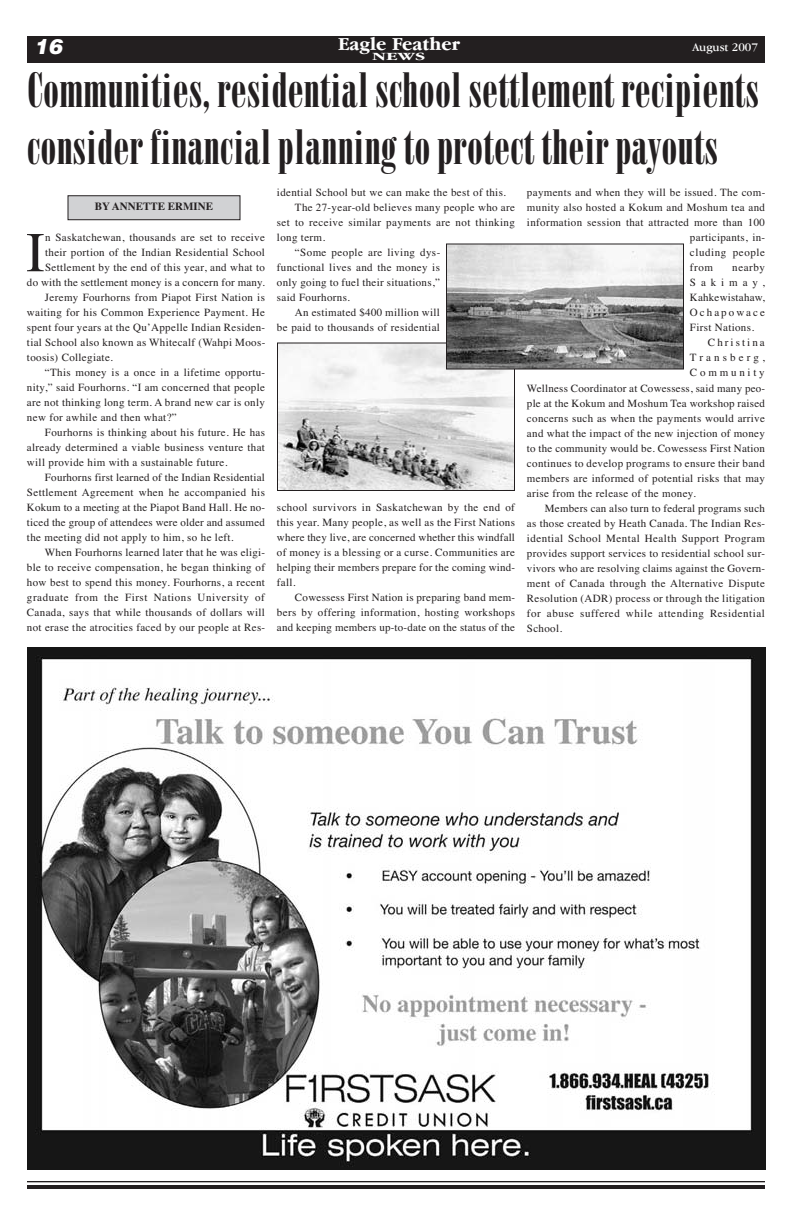
<style>
.page{position:relative;width:792px;height:1224px;background:#fff}
.page>*{position:absolute;margin:0;border:0;box-sizing:border-box;transform-origin:0 0}
.t1{font:56.3px "Times";color:#231f20}
.t2{font:48px/57.6px "Bodoni Poster Compressed";letter-spacing:.005em;color:#231f20}
.t3{font:italic 900 21px "Helvetica";color:#fff}
.t4{font:700 19px "Garamond IT Cby BT";color:#fff}
.t5{font:12px "Garamond IT Cby BT";color:#fff}
.t6{font:700 11.4px "Garamond IT Cby BT";color:#fff;scale:1.67 1}
.t7{font:11px/15px "Times";letter-spacing:.03em;color:#231f20;text-align:justify}
.t8{font:11px "Times";letter-spacing:.05em;color:#231f20}
.t9{font:11px "Times";letter-spacing:.185em;color:#231f20}
.t10{font:700 11px "Times";color:#231f20}
.t11{font:11px "Times";letter-spacing:.285em;color:#231f20}
.t12{font:11px "Times";letter-spacing:.255em;color:#231f20}
.t13{font:11px "Times";letter-spacing:.445em;color:#231f20}
</style>
<div class="page">
<div style="left:27px;top:36px;width:738px;height:27px;background:#231f20"></div>
<hr style="left:27px;top:1181px;width:738px;height:1px;background:#231f20">
<hr style="left:27px;top:1185px;width:738px;height:4px;background:#231f20">
<img style="left:27px;top:648px;width:738px;height:522px">
<img style="left:279px;top:344px;width:234px;height:145px">
<div style="left:277px;top:342px;width:238px;height:149px;border:1px solid #231f20"></div>
<img style="left:448px;top:246px;width:234px;height:122px">
<div style="left:446px;top:244px;width:238px;height:126px;border:1px solid #231f20"></div>
<div style="left:68px;top:196px;width:172px;height:24px;background:#d1d2d4"></div>
<div style="left:68px;top:195px;width:172px;height:25px;border:1px solid #231f20"></div>
<h3 class="t3" style="left:34px;top:34px;width:30px">16</h3>
<h3 class="t4" style="left:338px;top:39px;width:123px">Eagle Feather</h3>
<p class="t6" style="left:372px;top:53px;width:33px">NEWS</p>
<p class="t5" style="left:693px;top:43px;width:67px">August 2007</p>
<h2 class="t2" style="left:27px;top:66px;width:734px">Communities, residential school settlement recipients consider financial planning to protect their payouts</h2>
<p class="t10" style="left:95px;top:200px;width:120px">BY ANNETTE ERMINE</p>
<h1 class="t1" style="left:26px;top:219px;width:20px">I</h1>
<p class="t7" style="left:45px;top:230px;width:221px">n Saskatchewan, thousands are set to receive</p>
<p class="t7" style="left:45px;top:245px;width:221px">their portion of the Indian Residential School</p>
<p class="t7" style="left:45px;top:260px;width:221px">Settlement by the end of this year, and what to</p>
<p class="t7" style="left:27px;top:275px;width:239px">do with the settlement money is a concern for many.</p>
<p class="t7" style="left:45px;top:290px;width:221px">Jeremy Fourhorns from Piapot First Nation is</p>
<p class="t7" style="left:27px;top:305px;width:240px">waiting for his Common Experience Payment. He</p>
<p class="t7" style="left:27px;top:320px;width:240px">spent four years at the Qu’Appelle Indian Residen-</p>
<p class="t7" style="left:27px;top:335px;width:240px">tial School also known as Whitecalf (Wahpi Moos-</p>
<p class="t7" style="left:27px;top:350px;width:87px">toosis) Collegiate.</p>
<p class="t7" style="left:45px;top:365px;width:222px">“This money is a once in a lifetime opportu-</p>
<p class="t7" style="left:27px;top:380px;width:240px">nity,” said Fourhorns. “I am concerned that people</p>
<p class="t7" style="left:27px;top:395px;width:239px">are not thinking long term. A brand new car is only</p>
<p class="t7" style="left:27px;top:410px;width:151px">new for awhile and then what?”</p>
<p class="t7" style="left:45px;top:425px;width:222px">Fourhorns is thinking about his future. He has</p>
<p class="t7" style="left:27px;top:440px;width:240px">already determined a viable business venture that</p>
<p class="t7" style="left:27px;top:455px;width:202px">will provide him with a sustainable future.</p>
<p class="t7" style="left:45px;top:470px;width:221px">Fourhorns first learned of the Indian Residential</p>
<p class="t7" style="left:27px;top:485px;width:239px">Settlement Agreement when he accompanied his</p>
<p class="t7" style="left:27px;top:500px;width:240px">Kokum to a meeting at the Piapot Band Hall. He no-</p>
<p class="t7" style="left:27px;top:515px;width:239px">ticed the group of attendees were older and assumed</p>
<p class="t7" style="left:27px;top:530px;width:208px">the meeting did not apply to him, so he left.</p>
<p class="t7" style="left:45px;top:545px;width:222px">When Fourhorns learned later that he was eligi-</p>
<p class="t7" style="left:27px;top:560px;width:240px">ble to receive compensation, he began thinking of</p>
<p class="t7" style="left:27px;top:575px;width:239px">how best to spend this money. Fourhorns, a recent</p>
<p class="t8" style="left:27px;top:591px;width:239px">graduate from the First Nations University of</p>
<p class="t7" style="left:27px;top:605px;width:240px">Canada, says that while thousands of dollars will</p>
<p class="t7" style="left:27px;top:620px;width:240px">not erase the atrocities faced by our people at Res-</p>
<p class="t7" style="left:277px;top:185px;width:231px">idential School but we can make the best of this.</p>
<p class="t7" style="left:295px;top:200px;width:222px">The 27-year-old believes many people who are</p>
<p class="t7" style="left:277px;top:215px;width:239px">set to receive similar payments are not thinking</p>
<p class="t7" style="left:277px;top:230px;width:50px">long term.</p>
<p class="t7" style="left:295px;top:245px;width:147px">“Some people are living dys-</p>
<p class="t7" style="left:277px;top:260px;width:164px">functional lives and the money is</p>
<p class="t7" style="left:277px;top:275px;width:164px">only going to fuel their situations,”</p>
<p class="t7" style="left:277px;top:290px;width:75px">said Fourhorns.</p>
<p class="t7" style="left:295px;top:305px;width:146px">An estimated $400 million will</p>
<p class="t7" style="left:277px;top:320px;width:164px">be paid to thousands of residential</p>
<p class="t7" style="left:277px;top:500px;width:240px">school survivors in Saskatchewan by the end of this year. Many people, as well as the First Nations where they live, are concerned whether this windfall of money is a blessing or a curse. Communities are helping their members prepare for the coming wind&shy;fall.</p>
<p class="t7" style="left:277px;top:590px;width:240px;text-indent:18px">Cowessess First Nation is preparing band mem&shy;bers by offering information, hosting workshops and keeping members up-to-date on the status of the</p>
<p class="t7" style="left:527px;top:185px;width:240px">payments and when they will be issued. The com-</p>
<p class="t7" style="left:527px;top:200px;width:240px">munity also hosted a Kokum and Moshum tea and</p>
<p class="t7" style="left:527px;top:215px;width:240px">information session that attracted more than 100</p>
<p class="t7" style="left:690px;top:230px;width:77px">participants, in-</p>
<p class="t8" style="left:690px;top:246px;width:77px">cluding people</p>
<p class="t7" style="left:690px;top:260px;width:25px">from</p>
<p class="t7" style="left:732px;top:260px;width:34px">nearby</p>
<p class="t13" style="left:690px;top:276px;width:76px">Sakimay,</p>
<p class="t7" style="left:690px;top:290px;width:77px">Kahkewistahaw,</p>
<p class="t9" style="left:690px;top:306px;width:77px">Ochapowace</p>
<p class="t7" style="left:690px;top:320px;width:66px">First Nations.</p>
<p class="t9" style="left:708px;top:336px;width:58px">Christina</p>
<p class="t11" style="left:690px;top:351px;width:76px">Transberg,</p>
<p class="t12" style="left:690px;top:366px;width:76px">Community</p>
<p class="t7" style="left:527px;top:380px;width:240px">Wellness Coordinator at Cowessess, said many peo-</p>
<p class="t7" style="left:527px;top:395px;width:239px">ple at the Kokum and Moshum Tea workshop raised</p>
<p class="t7" style="left:527px;top:410px;width:240px">concerns such as when the payments would arrive</p>
<p class="t7" style="left:527px;top:425px;width:239px">and what the impact of the new injection of money</p>
<p class="t7" style="left:527px;top:440px;width:239px">to the community would be. Cowessess First Nation</p>
<p class="t7" style="left:527px;top:455px;width:239px">continues to develop programs to ensure their band</p>
<p class="t7" style="left:527px;top:470px;width:240px">members are informed of potential risks that may</p>
<p class="t7" style="left:527px;top:485px;width:170px">arise from the release of the money.</p>
<p class="t7" style="left:545px;top:500px;width:221px">Members can also turn to federal programs such</p>
<p class="t7" style="left:527px;top:515px;width:240px">as those created by Heath Canada. The Indian Res-</p>
<p class="t7" style="left:527px;top:530px;width:240px">idential School Mental Health Support Program</p>
<p class="t7" style="left:527px;top:545px;width:240px">provides support services to residential school sur-</p>
<p class="t7" style="left:527px;top:560px;width:240px">vivors who are resolving claims against the Govern-</p>
<p class="t7" style="left:527px;top:575px;width:239px">ment of Canada through the Alternative Dispute</p>
<p class="t7" style="left:527px;top:590px;width:240px">Resolution (ADR) process or through the litigation</p>
<p class="t8" style="left:527px;top:606px;width:240px">for abuse suffered while attending Residential</p>
<p class="t7" style="left:527px;top:620px;width:37px">School.</p>
</div>
